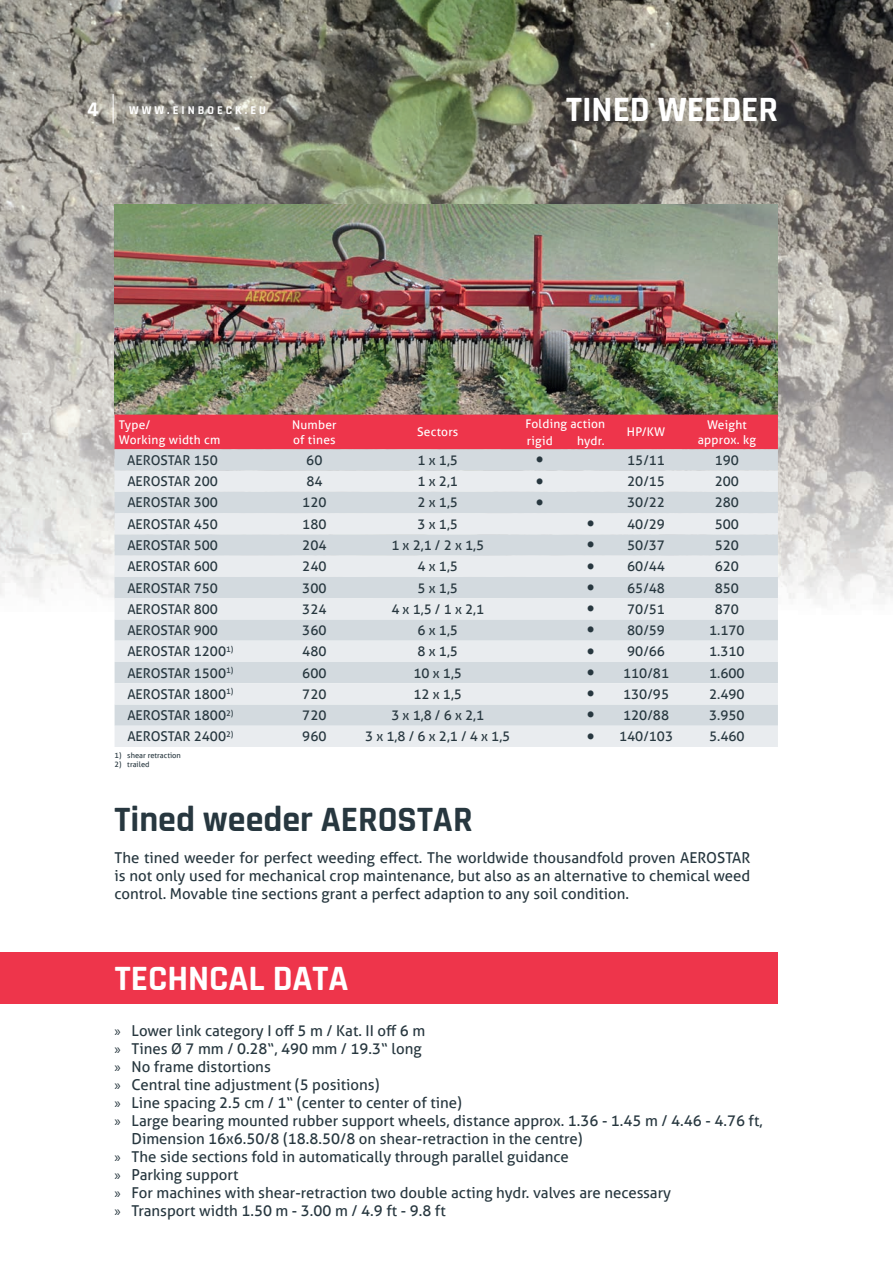
<style>
.page{position:relative;width:893px;height:1263px;background:#fff}
.page>*{position:absolute;margin:0;border:0;box-sizing:border-box;transform-origin:0 0}
.t1{font:700 36px "Rajdhani";color:#fff}
.t2{font:700 36px "Rajdhani";color:#27373f}
.t3{font:22.5px "Aller";color:#27373f}
.t4{font:700 21px "Rajdhani";color:#fff}
.t5{font:15px/18px "Aller";color:#27373f;text-align:justify}
.t6{font:13.5px "Aller";color:#27373f}
.t7{font:12px/15px "Aller";letter-spacing:.02em;color:#fff}
.t8{font:700 12px "Rajdhani";letter-spacing:.25em;color:#fff}
.t9{font:7.5px "Aller";color:#27373f}
.s1{font-size:22.5px}
.s2{font-family:"Myriad Pro"}
</style>
<div class="page">
<img style="left:0;top:0;width:893px;height:612px">
<img style="left:115px;top:204px;width:663px;height:211px">
<svg style="left:113px;top:94px;width:1px;height:29px"></svg>
<div style="left:115px;top:415px;width:663px;height:34px;background:#ee354b"></div>
<div style="left:115px;top:449px;width:663px;height:22px;background:#d3dadf"></div>
<svg style="left:115px;top:471px;width:663px;height:276px;background:#dfe3e7"></svg>
<div style="left:0;top:952px;width:778px;height:51px;background:#ee354b"></div>
<h3 class="t4" style="left:87px;top:97px;width:13px">4</h3>
<p class="t8" style="left:129px;top:103px;width:138px">WWW.EINBOECK.EU</p>
<h1 class="t1" style="left:566px;top:87px;width:214px">TINED WEEDER</h1>
<p class="t7" style="left:119px;top:417px;width:103px">Type/<br>Working width cm</p>
<p class="t7" style="left:292px;top:417px;width:46px">Number of tines</p>
<p class="t7" style="left:417px;top:425px;width:43px">Sectors</p>
<p class="t7" style="left:525px;top:416px;width:81px">Folding action</p>
<p class="t7" style="left:707px;top:417px;width:41px">Weight</p>
<p class="t7" style="left:627px;top:425px;width:40px">HP/KW</p>
<p class="t7" style="left:527px;top:433px;width:28px">rigid</p>
<p class="t7" style="left:577px;top:433px;width:29px">hydr.</p>
<p class="t7" style="left:698px;top:432px;width:60px">approx. kg</p>
<p class="t6" style="left:127px;top:452px;width:92px">AEROSTAR 150</p>
<p class="t6" style="left:306px;top:452px;width:18px">60</p>
<p class="t6" style="left:417px;top:452px;width:42px">1 x 1,5</p>
<h2 class="t3" style="left:535px;top:447px;width:11px">•</h2>
<p class="t6" style="left:627px;top:452px;width:39px">15/11</p>
<p class="t6" style="left:715px;top:452px;width:26px">190</p>
<p class="t6" style="left:127px;top:473px;width:92px">AEROSTAR 200</p>
<p class="t6" style="left:306px;top:473px;width:18px">84</p>
<p class="t6" style="left:417px;top:473px;width:42px">1 x 2,1</p>
<h2 class="t3" style="left:535px;top:468px;width:11px">•</h2>
<p class="t6" style="left:627px;top:473px;width:39px">20/15</p>
<p class="t6" style="left:715px;top:473px;width:26px">200</p>
<p class="t6" style="left:127px;top:494px;width:92px">AEROSTAR 300</p>
<p class="t6" style="left:302px;top:494px;width:26px">120</p>
<p class="t6" style="left:417px;top:494px;width:42px">2 x 1,5</p>
<h2 class="t3" style="left:535px;top:489px;width:11px">•</h2>
<p class="t6" style="left:627px;top:494px;width:39px">30/22</p>
<p class="t6" style="left:715px;top:494px;width:26px">280</p>
<p class="t6" style="left:127px;top:516px;width:92px">AEROSTAR 450</p>
<p class="t6" style="left:302px;top:516px;width:26px">180</p>
<p class="t6" style="left:417px;top:516px;width:42px">3 x 1,5</p>
<p class="t6" style="left:586px;top:516px;width:80px"><span class="s1">•</span> 40/29</p>
<p class="t6" style="left:715px;top:516px;width:26px">500</p>
<p class="t6" style="left:127px;top:537px;width:92px">AEROSTAR 500</p>
<p class="t6" style="left:302px;top:537px;width:26px">204</p>
<p class="t6" style="left:391px;top:537px;width:94px">1 x 2,1 / 2 x 1,5</p>
<p class="t6" style="left:586px;top:537px;width:80px"><span class="s1">•</span> 50/37</p>
<p class="t6" style="left:715px;top:537px;width:26px">520</p>
<p class="t6" style="left:127px;top:558px;width:92px">AEROSTAR 600</p>
<p class="t6" style="left:302px;top:558px;width:26px">240</p>
<p class="t6" style="left:417px;top:558px;width:42px">4 x 1,5</p>
<p class="t6" style="left:586px;top:558px;width:80px"><span class="s1">•</span> 60/44</p>
<p class="t6" style="left:715px;top:558px;width:26px">620</p>
<p class="t6" style="left:127px;top:579px;width:92px">AEROSTAR 750</p>
<p class="t6" style="left:302px;top:579px;width:26px">300</p>
<p class="t6" style="left:417px;top:579px;width:42px">5 x 1,5</p>
<p class="t6" style="left:586px;top:579px;width:80px"><span class="s1">•</span> 65/48</p>
<p class="t6" style="left:715px;top:579px;width:26px">850</p>
<p class="t6" style="left:127px;top:601px;width:92px">AEROSTAR 800</p>
<p class="t6" style="left:302px;top:601px;width:26px">324</p>
<p class="t6" style="left:391px;top:601px;width:94px">4 x 1,5 / 1 x 2,1</p>
<p class="t6" style="left:586px;top:601px;width:80px"><span class="s1">•</span> 70/51</p>
<p class="t6" style="left:715px;top:601px;width:26px">870</p>
<p class="t6" style="left:127px;top:622px;width:92px">AEROSTAR 900</p>
<p class="t6" style="left:302px;top:622px;width:26px">360</p>
<p class="t6" style="left:417px;top:622px;width:42px">6 x 1,5</p>
<p class="t6" style="left:586px;top:622px;width:80px"><span class="s1">•</span> 80/59</p>
<p class="t6" style="left:709px;top:622px;width:37px">1.170</p>
<p class="t6" style="left:127px;top:643px;width:108px">AEROSTAR 1200<sup>1)</sup></p>
<p class="t6" style="left:302px;top:643px;width:26px">480</p>
<p class="t6" style="left:417px;top:643px;width:42px">8 x 1,5</p>
<p class="t6" style="left:586px;top:643px;width:80px"><span class="s1">•</span> 90/66</p>
<p class="t6" style="left:709px;top:643px;width:37px">1.310</p>
<p class="t6" style="left:127px;top:664px;width:108px">AEROSTAR 1500<sup>1)</sup></p>
<p class="t6" style="left:302px;top:664px;width:26px">600</p>
<p class="t6" style="left:413px;top:664px;width:50px">10 x 1,5</p>
<p class="t6" style="left:586px;top:664px;width:84px"><span class="s1">•</span> 110/81</p>
<p class="t6" style="left:709px;top:664px;width:37px">1.600</p>
<p class="t6" style="left:127px;top:686px;width:108px">AEROSTAR 1800<sup>1)</sup></p>
<p class="t6" style="left:302px;top:686px;width:26px">720</p>
<p class="t6" style="left:413px;top:686px;width:50px">12 x 1,5</p>
<p class="t6" style="left:586px;top:686px;width:84px"><span class="s1">•</span> 130/95</p>
<p class="t6" style="left:709px;top:686px;width:37px">2.490</p>
<p class="t6" style="left:127px;top:707px;width:108px">AEROSTAR 1800<sup>2)</sup></p>
<p class="t6" style="left:302px;top:707px;width:26px">720</p>
<p class="t6" style="left:391px;top:707px;width:94px">3 x 1,8 / 6 x 2,1</p>
<p class="t6" style="left:586px;top:707px;width:84px"><span class="s1">•</span> 120/88</p>
<p class="t6" style="left:709px;top:707px;width:37px">3.950</p>
<p class="t6" style="left:127px;top:728px;width:108px">AEROSTAR 2400<sup>2)</sup></p>
<p class="t6" style="left:302px;top:728px;width:26px">960</p>
<p class="t6" style="left:365px;top:728px;width:147px">3 x 1,8 / 6 x 2,1 / 4 x 1,5</p>
<p class="t6" style="left:586px;top:728px;width:88px"><span class="s1">•</span> 140/103</p>
<p class="t6" style="left:709px;top:728px;width:37px">5.460</p>
<p class="t9" style="left:115px;top:751px;width:68px">1) shear retraction</p>
<p class="t9" style="left:115px;top:760px;width:36px">2) trailed</p>
<h1 class="t2" style="left:115px;top:797px;width:360px">Tined weeder AEROSTAR</h1>
<p class="t5" style="left:115px;top:849px;width:637px">The tined weeder for perfect weeding effect. The worldwide thousandfold proven AEROSTAR is not only used for mechanical crop maintenance, but also as an alternative to chemical weed control. Movable tine sections grant a perfect adaption to any soil condition.</p>
<h1 class="t1" style="left:115px;top:957px;width:235px">TECHNCAL DATA</h1>
<p class="t5" style="left:115px;top:1021px;width:312px"><span class="s2">»</span> Lower link category I off 5 m / Kat. II off 6 m</p>
<p class="t5" style="left:115px;top:1039px;width:309px"><span class="s2">»</span> Tines Ø 7 mm / 0.28“, 490 mm / 19.3“ long</p>
<p class="t5" style="left:115px;top:1057px;width:158px"><span class="s2">»</span> No frame distortions</p>
<p class="t5" style="left:115px;top:1075px;width:266px"><span class="s2">»</span> Central tine adjustment (5 positions)</p>
<p class="t5" style="left:115px;top:1093px;width:349px"><span class="s2">»</span> Line spacing 2.5 cm / 1“ (center to center of tine)</p>
<p class="t5" style="left:115px;top:1111px;width:650px"><span class="s2">»</span> Large bearing mounted rubber support wheels, distance approx. 1.36 - 1.45 m / 4.46 - 4.76 ft,</p>
<p class="t5" style="left:132px;top:1129px;width:453px">Dimension 16x6.50/8 (18.8.50/8 on shear-retraction in the centre)</p>
<p class="t5" style="left:115px;top:1147px;width:456px"><span class="s2">»</span> The side sections fold in automatically through parallel guidance</p>
<p class="t5" style="left:115px;top:1165px;width:125px"><span class="s2">»</span> Parking support</p>
<p class="t5" style="left:115px;top:1183px;width:558px"><span class="s2">»</span> For machines with shear-retraction two double acting hydr. valves are necessary</p>
<p class="t5" style="left:115px;top:1201px;width:333px"><span class="s2">»</span> Transport width 1.50 m - 3.00 m / 4.9 ft - 9.8 ft</p>
</div>
